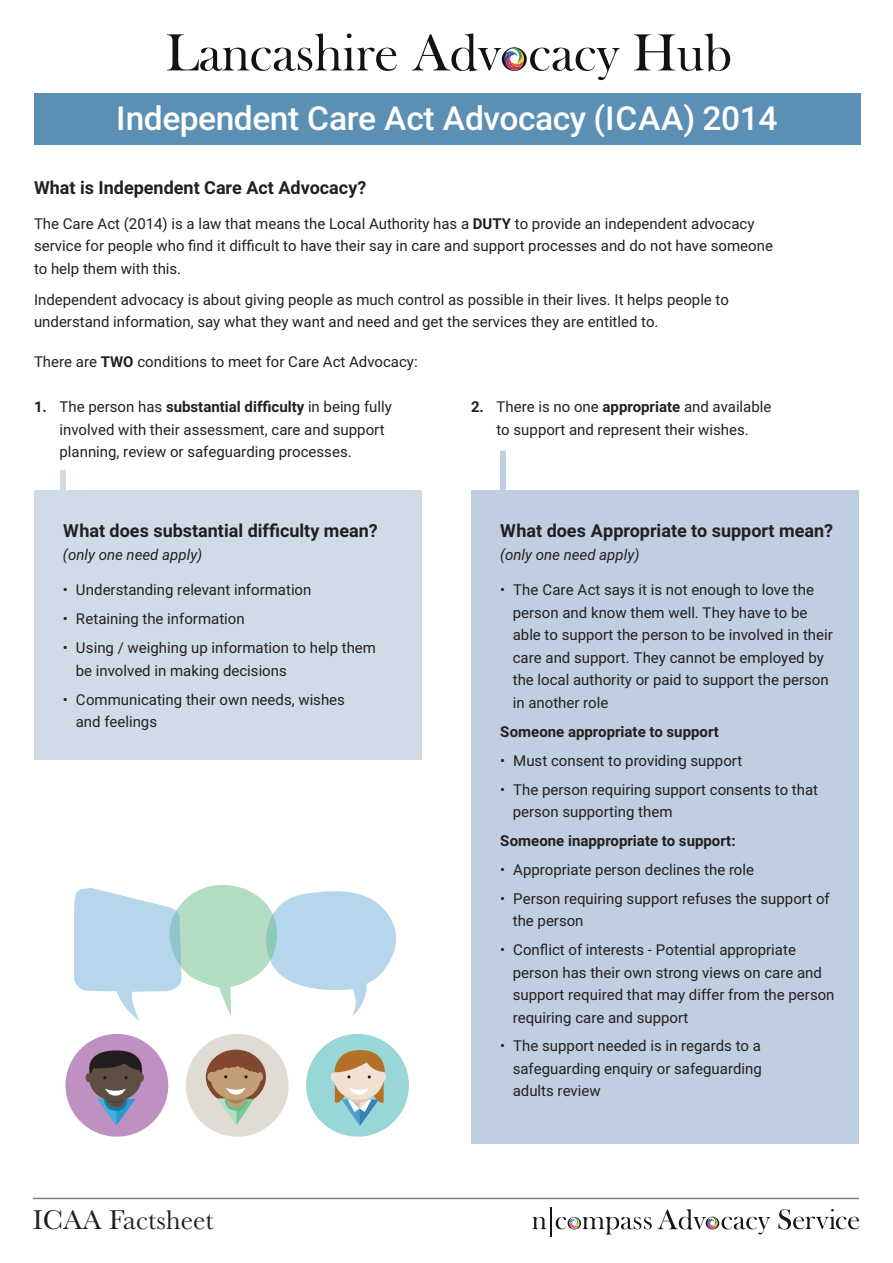
<style>
.page{position:relative;width:893px;height:1263px;background:#fff}
.page>*{position:absolute;margin:0;border:0;box-sizing:border-box;transform-origin:0 0}
.t1{font:54px "Bask Old Face";color:#101315}
.t2{font:500 33px "Roboto";letter-spacing:-.015em;color:#fff}
.t3{font:28.35px "Baskerville";color:#231f20}
.t4{font:700 18px "Roboto";color:#231f20}
.t5{font:15px/22.5px "Roboto";color:#231f20}
.t6{font:700 15px "Roboto";color:#231f20}
.t7{font:italic 15px "Roboto";color:#231f20}
.s1{font-weight:700}
</style>
<div class="page">
<div style="left:500px;top:450px;width:6px;height:72px;background:#bfcee0"></div>
<div style="left:60px;top:470px;width:6px;height:67px;background:#d0dbe8"></div>
<svg style="left:532px;top:1217px;width:14px;height:12px"></svg>
<hr style="left:551px;top:1207px;width:1px;height:30px;background:#171419">
<svg style="left:556px;top:1209px;width:214px;height:25px"></svg>
<svg style="left:778px;top:1209px;width:81px;height:20px"></svg>
<div style="left:34px;top:491px;width:388px;height:269px;background:#d0dbe8"></div>
<div style="left:471px;top:491px;width:388px;height:653px;background:#bfcee0"></div>
<div style="left:34px;top:94px;width:826px;height:51px;background:#5b8fb3"></div>
<svg style="left:502px;top:47px;width:25px;height:24px"></svg>
<hr style="left:33px;top:1198px;width:826px;height:1px;background:#828281">
<div style="left:65px;top:1034px;width:103px;height:103px;background:#bf91c2;border-radius:50%"></div>
<div style="left:186px;top:1034px;width:103px;height:103px;background:#e0dcd4;border-radius:50%"></div>
<div style="left:306px;top:1034px;width:103px;height:103px;background:#98d6d7;border-radius:50%"></div>
<svg style="left:83px;top:1050px;width:61px;height:75px"></svg>
<div style="left:206px;top:1049px;width:60px;height:55px;background:#824730;border-radius:50%"></div>
<svg style="left:207px;top:1065px;width:56px;height:60px"></svg>
<svg style="left:331px;top:1050px;width:55px;height:76px"></svg>
<svg style="left:74px;top:884px;width:323px;height:137px"></svg>
<h1 class="t1" style="left:166px;top:23px;width:568px">Lancashire Adv cacy Hub</h1>
<h2 class="t2" style="left:116px;top:99px;width:663px">Independent Care Act Advocacy (ICAA) 2014</h2>
<p class="t4" style="left:34px;top:177px;width:334px">What is Independent Care Act Advocacy?</p>
<p class="t5" style="left:34px;top:212px;width:740px">The Care Act (2014) is a law that means the Local Authority has a <span class="s1">DUTY</span> to provide an independent advocacy service for people who find it difficult to have their say in care and support processes and do not have someone to help them with this.</p>
<p class="t5" style="left:34px;top:288px;width:696px">Independent advocacy is about giving people as much control as possible in their lives. It helps people to understand information, say what they want and need and get the services they are entitled to.</p>
<p class="t5" style="left:34px;top:350px;width:385px">There are <span class="s1">TWO</span> conditions to meet for Care Act Advocacy:</p>
<p class="t5" style="left:60px;top:396px;width:334px;text-indent:-26px"><span class="s1">1.</span> The person has <span class="s1">substantial difficulty</span> in being fully involved with their assessment, care and support planning, review or safeguarding processes.</p>
<p class="t4" style="left:63px;top:520px;width:316px">What does substantial difficulty mean?</p>
<p class="t7" style="left:63px;top:546px;width:141px">(only one need apply)</p>
<p class="t5" style="left:63px;top:579px;width:250px">• Understanding relevant information</p>
<p class="t5" style="left:63px;top:608px;width:183px">• Retaining the information</p>
<p class="t5" style="left:76px;top:637px;width:302px;text-indent:-13px">• Using / weighing up information to help them be involved in making decisions</p>
<p class="t5" style="left:76px;top:688px;width:271px;text-indent:-13px">• Communicating their own needs, wishes and feelings</p>
<h3 class="t3" style="left:33px;top:1202px;width:182px">ICAA Factsheet</h3>
<p class="t5" style="left:471px;top:396px;width:302px;text-align:center"><span class="s1">2.</span> There is no one <span class="s1">appropriate</span> and available to support and represent their wishes.</p>
<p class="t4" style="left:500px;top:520px;width:334px">What does Appropriate to support mean?</p>
<p class="t7" style="left:500px;top:546px;width:141px">(only one need apply)</p>
<p class="t5" style="left:513px;top:579px;width:322px;text-indent:-13px">• The Care Act says it is not enough to love the person and know them well. They have to be able to support the person to be involved in their care and support. They cannot be employed by the local authority or paid to support the person in another role</p>
<p class="t6" style="left:500px;top:723px;width:220px">Someone appropriate to support</p>
<p class="t5" style="left:500px;top:749px;width:244px">• Must consent to providing support</p>
<p class="t5" style="left:513px;top:778px;width:307px;text-indent:-13px">• The person requiring support consents to that person supporting them</p>
<p class="t6" style="left:500px;top:832px;width:237px">Someone inappropriate to support:</p>
<p class="t5" style="left:500px;top:858px;width:256px">• Appropriate person declines the role</p>
<p class="t5" style="left:513px;top:887px;width:318px;text-indent:-13px">• Person requiring support refuses the support of the person</p>
<p class="t5" style="left:513px;top:938px;width:323px;text-indent:-13px">• Conflict of interests - Potential appropriate person has their own strong views on care and support required that may differ from the person requiring care and support</p>
<p class="t5" style="left:513px;top:1035px;width:251px;text-align:justify;text-indent:-13px">• The support needed is in regards to a safeguarding enquiry or safeguarding adults review</p>
</div>
